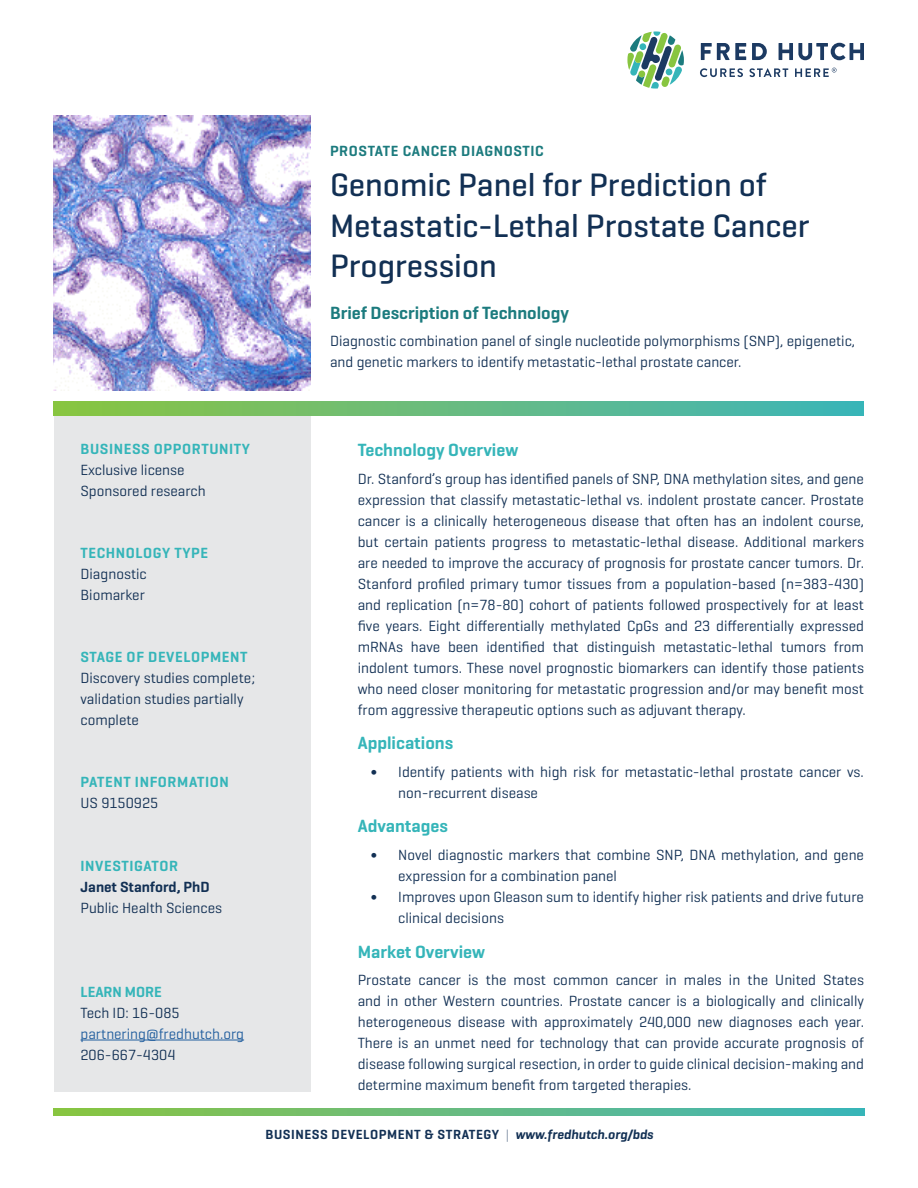
<style>
.page{position:relative;width:918px;height:1188px;background:#fff}
.page>*{position:absolute;margin:0;border:0;box-sizing:border-box;transform-origin:0 0}
.t1{font:500 33px/40.5px "Geogrotesque";color:#123054}
.t2{font:600 18px "Geogrotesque";color:#35b5b9}
.t3{font:600 18px "Geogrotesque";color:#1c7b7e}
.t4{font:15px/21px "Geogrotesque";color:#123054}
.t5{font:600 15px "Geogrotesque";letter-spacing:.04em;color:#35b5b9}
.t6{font:600 15px "Geogrotesque";letter-spacing:.04em;color:#1c7b7e}
.t7{font:15px "Geogrotesque";color:#215e9e}
.t8{font:600 15px "Geogrotesque";color:#123054}
.t9{font:600 15px "Geogrotesque";color:#35b5b9}
.t10{font:600 13.5px "Geogrotesque";letter-spacing:.04em;color:#123054}
.s1{font-weight:400;color:#8897aa}
.s2{font-style:italic}
</style>
<div class="page">
<div style="left:54px;top:415px;width:256px;height:677px;background:#e6e7e8"></div>
<hr style="left:81px;top:1040px;width:163px;height:1px;background:#215e9e">
<svg style="left:54px;top:402px;width:810px;height:13px;background:#65bb7e"></svg>
<img style="left:54px;top:115px;width:256px;height:276px">
<svg style="left:54px;top:1108px;width:811px;height:8px;background:#65bb7e"></svg>
<svg style="left:701px;top:43px;width:45px;height:17px"></svg>
<svg style="left:752px;top:43px;width:15px;height:17px"></svg>
<svg style="left:779px;top:43px;width:85px;height:17px"></svg>
<svg style="left:700px;top:68px;width:43px;height:9px"></svg>
<svg style="left:749px;top:68px;width:39px;height:9px"></svg>
<svg style="left:627px;top:31px;width:57px;height:58px"></svg>
<svg style="left:795px;top:68px;width:42px;height:9px"></svg>
<p class="t6" style="left:330px;top:141px;width:215px">PROSTATE CANCER DIAGNOSTIC</p>
<h1 class="t1" style="left:330px;top:164px;width:481px">Genomic Panel for Prediction of<br>Metastatic-Lethal Prostate Cancer<br>Progression</h1>
<p class="t3" style="left:330px;top:301px;width:241px">Brief Description of Technology</p>
<p class="t4" style="left:330px;top:330px;width:527px">Diagnostic combination panel of single nucleotide polymorphisms (SNP), epigenetic, and genetic markers to identify metastatic-lethal prostate cancer.</p>
<p class="t5" style="left:81px;top:439px;width:171px">BUSINESS OPPORTUNITY</p>
<p class="t4" style="left:81px;top:458px;width:127px">Exclusive license<br>Sponsored research</p>
<p class="t5" style="left:81px;top:543px;width:129px">TECHNOLOGY TYPE</p>
<p class="t4" style="left:81px;top:563px;width:68px">Diagnostic<br>Biomarker</p>
<p class="t5" style="left:81px;top:648px;width:168px">STAGE OF DEVELOPMENT</p>
<p class="t4" style="left:81px;top:667px;width:176px">Discovery studies complete; validation studies partially complete</p>
<p class="t5" style="left:81px;top:773px;width:150px">PATENT INFORMATION</p>
<p class="t4" style="left:81px;top:792px;width:79px">US 9150925</p>
<p class="t5" style="left:81px;top:856px;width:99px">INVESTIGATOR</p>
<p class="t8" style="left:81px;top:877px;width:131px">Janet Stanford, PhD</p>
<p class="t4" style="left:81px;top:896px;width:143px">Public Health Sciences</p>
<p class="t9" style="left:81px;top:982px;width:83px">LEARN MORE</p>
<p class="t4" style="left:81px;top:1001px;width:101px">Tech ID: 16-085</p>
<p class="t7" style="left:81px;top:1024px;width:165px">partnering@fredhutch.org</p>
<p class="t4" style="left:81px;top:1043px;width:96px">206-667-4304</p>
<p class="t2" style="left:358px;top:438px;width:162px">Technology Overview</p>
<p class="t4" style="left:358px;top:467px;width:508px;text-align:justify">Dr. Stanford’s group has identified panels of SNP, DNA methylation sites, and gene expression that classify metastatic-lethal vs. indolent prostate cancer. Prostate cancer is a clinically heterogeneous disease that often has an indolent course, but certain patients progress to metastatic-lethal disease. Additional markers are needed to improve the accuracy of prognosis for prostate cancer tumors. Dr.<br>Stanford profiled primary tumor tissues from a population-based (n=383-430) and replication (n=78-80) cohort of patients followed prospectively for at least five years. Eight differentially methylated CpGs and 23 differentially expressed mRNAs have been identified that distinguish metastatic-lethal tumors from indolent tumors. These novel prognostic biomarkers can identify those patients who need closer monitoring for metastatic progression and/or may benefit most from aggressive therapeutic options such as adjuvant therapy.</p>
<p class="t2" style="left:358px;top:732px;width:97px">Applications</p>
<p class="t4" style="left:371px;top:761px;width:7px">∫</p>
<p class="t4" style="left:398px;top:761px;width:467px">Identify patients with high risk for metastatic-lethal prostate cancer vs. non-recurrent disease</p>
<p class="t2" style="left:358px;top:815px;width:92px">Advantages</p>
<p class="t4" style="left:371px;top:844px;width:7px">∫</p>
<p class="t4" style="left:398px;top:844px;width:467px">Novel diagnostic markers that combine SNP, DNA methylation, and gene expression for a combination panel</p>
<p class="t4" style="left:371px;top:886px;width:7px">∫</p>
<p class="t4" style="left:398px;top:886px;width:467px">Improves upon Gleason sum to identify higher risk patients and drive future clinical decisions</p>
<p class="t2" style="left:358px;top:940px;width:129px">Market Overview</p>
<p class="t4" style="left:358px;top:969px;width:508px;text-align:justify">Prostate cancer is the most common cancer in males in the United States and in other Western countries. Prostate cancer is a biologically and clinically heterogeneous disease with approximately 240,000 new diagnoses each year.<br>There is an unmet need for technology that can provide accurate prognosis of disease following surgical resection, in order to guide clinical decision-making and determine maximum benefit from targeted therapies.</p>
<p class="t10" style="left:265px;top:1126px;width:389px">BUSINESS DEVELOPMENT &amp; STRATEGY <span class="s1">|</span> <span class="s2">www.fredhutch.org/bds</span></p>
</div>
